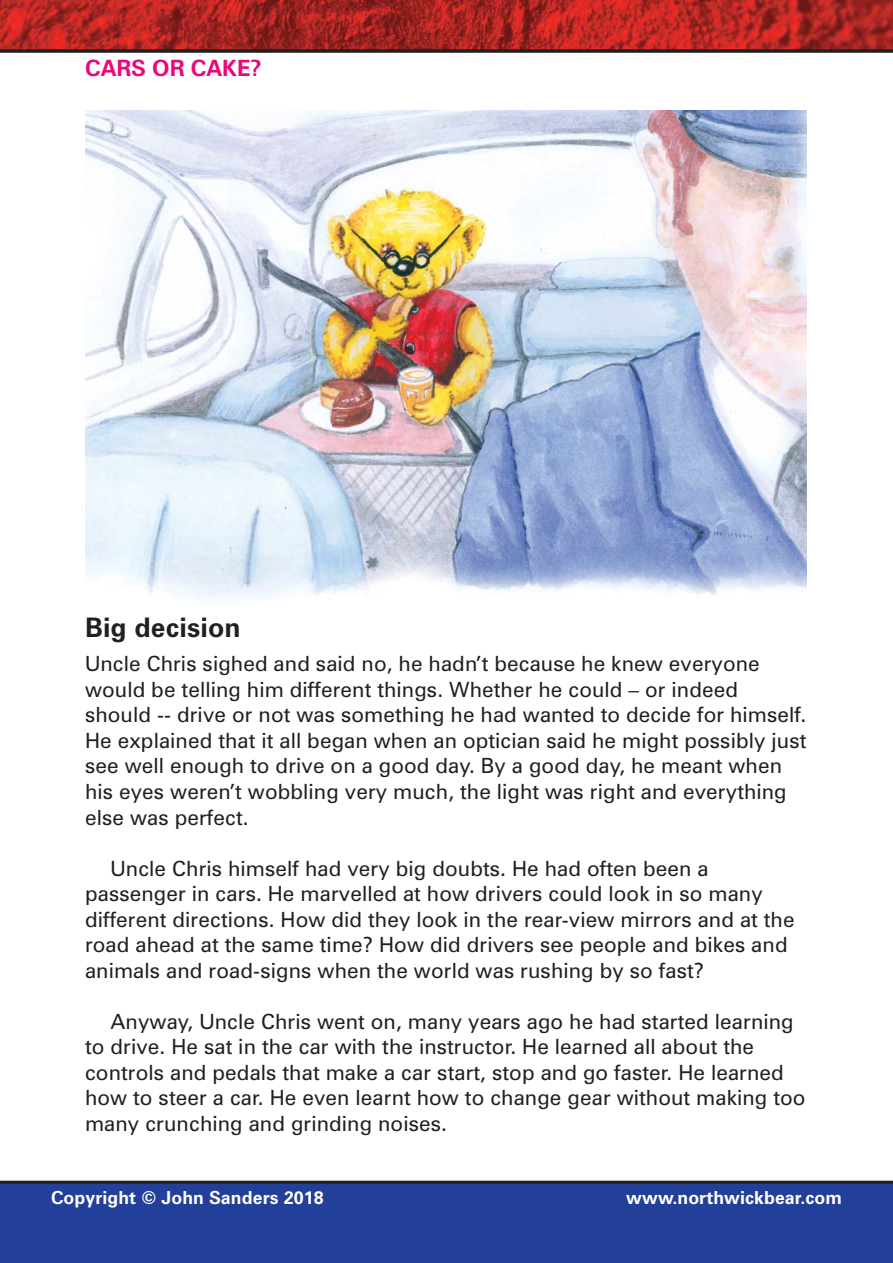
<style>
.page{position:relative;width:893px;height:1263px;background:#fff}
.page>*{position:absolute;margin:0;border:0;box-sizing:border-box;transform-origin:0 0}
.t1{font:700 27px "Zurich BT";letter-spacing:.005em;color:#231f20}
.t2{font:700 22.5px "Zurich BT";color:#ed0677}
.t3{font:21px/25.5px "Zurich BT";letter-spacing:.005em;color:#231f20}
.t4{font:700 18px "Zurich BT";letter-spacing:.005em;color:#fff}
</style>
<div class="page">
<img style="left:0;top:0;width:893px;height:50px">
<div style="left:0;top:1182px;width:893px;height:81px;background:#223f9a"></div>
<hr style="left:0;top:1181px;width:893px;height:3px;background:#231f20">
<hr style="left:0;top:50px;width:893px;height:3px;background:#231f20">
<img style="left:85px;top:111px;width:721px;height:488px">
<p class="t2" style="left:85px;top:60px;width:178px">CARS OR CAKE?</p>
<p class="t1" style="left:85px;top:618px;width:157px">Big decision</p>
<p class="t3" style="left:85px;top:653px;width:723px">Uncle Chris sighed and said no, he hadn’t because he knew everyone would be telling him different things. Whether he could – or indeed should -- drive or not was something he had wanted to decide for himself.<br>He explained that it all began when an optician said he might possibly just see well enough to drive on a good day. By a good day, he meant when his eyes weren’t wobbling very much, the light was right and everything else was perfect.</p>
<p class="t3" style="left:85px;top:857px;width:711px;text-indent:26px">Uncle Chris himself had very big doubts. He had often been a passenger in cars. He marvelled at how drivers could look in so many different directions. How did they look in the rear-view mirrors and at the road ahead at the same time? How did drivers see people and bikes and animals and road-signs when the world was rushing by so fast?</p>
<p class="t3" style="left:85px;top:1010px;width:722px;text-indent:26px">Anyway, Uncle Chris went on, many years ago he had started learning to drive. He sat in the car with the instructor. He learned all about the controls and pedals that make a car start, stop and go faster. He learned how to steer a car. He even learnt how to change gear without making too many crunching and grinding noises.</p>
<p class="t4" style="left:51px;top:1191px;width:274px">Copyright © John Sanders 2018</p>
<p class="t4" style="left:626px;top:1191px;width:217px">www.northwickbear.com</p>
</div>
